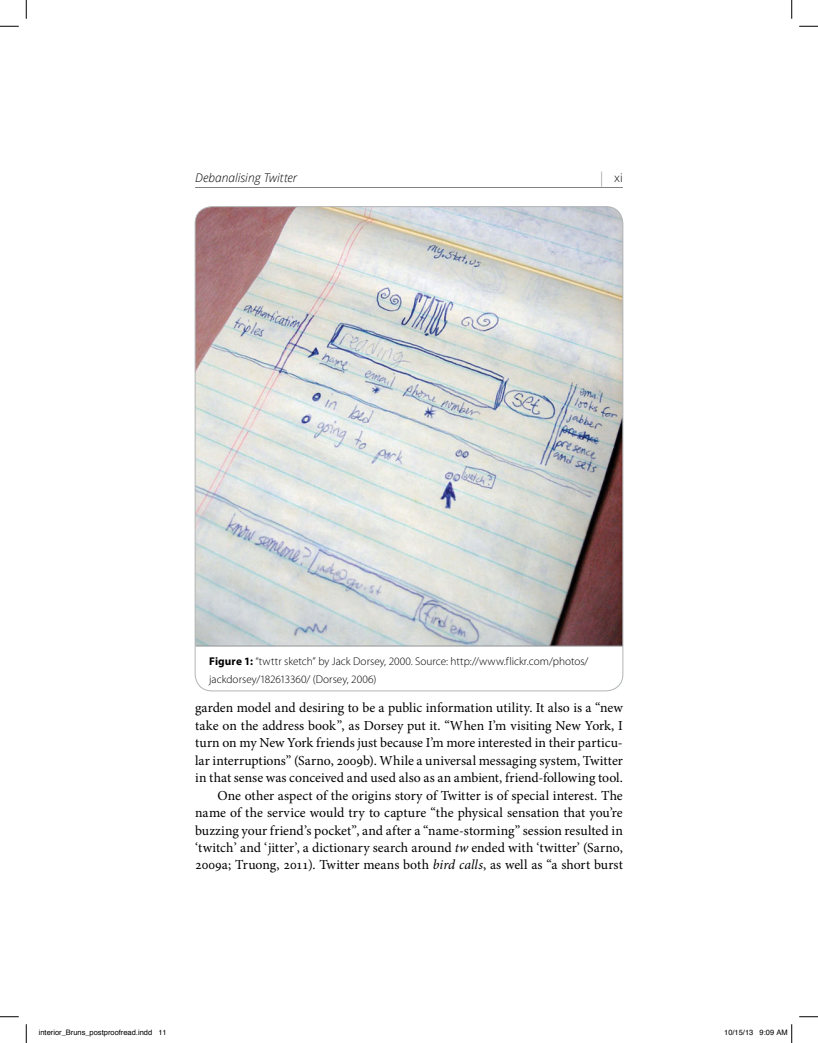
<style>
.page{position:relative;width:818px;height:1043px;background:#fff}
.page>*{position:absolute;margin:0;border:0;box-sizing:border-box;transform-origin:0 0}
.t1{font:13.75px/17.4px "Minion Pro";color:#000;text-align:right}
.t2{font:italic 300 11.88px "Open Sans";color:#000}
.t3{font:300 11.88px "Open Sans";color:#000}
.t4{font:300 11.25px/17.5px "Myriad Pro";letter-spacing:-.005em;color:#000}
.t5{font:7.5px "Helvetica";color:#000}
.s1{font-size:14.88px;color:#808285}
.s2{font-weight:700}
.s3{font-style:italic}
</style>
<div class="page">
<hr style="left:195px;top:187px;width:427px;height:1px;background:#808285">
<img style="left:195px;top:207px;width:427px;height:438px">
<hr style="left:196px;top:645px;width:426px;height:1px;background:#939598">
<svg style="left:0;top:25px;width:19px;height:2px"></svg>
<svg style="left:799px;top:25px;width:19px;height:2px"></svg>
<svg style="left:0;top:1016px;width:19px;height:1px"></svg>
<svg style="left:799px;top:1016px;width:19px;height:1px"></svg>
<svg style="left:25px;top:0;width:2px;height:19px"></svg>
<svg style="left:25px;top:1024px;width:2px;height:18px"></svg>
<svg style="left:791px;top:0;width:1px;height:19px"></svg>
<svg style="left:791px;top:1024px;width:1px;height:18px"></svg>
<p class="t2" style="left:195px;top:169px;width:104px">Debanalising Twitter</p>
<p class="t3" style="left:598px;top:169px;width:26px"><span class="s1">|</span> xi</p>
<p class="t4" style="left:209px;top:653px;width:381px"><span class="s2">Figure 1:</span> “twttr sketch” by Jack Dorsey, 2000. Source: http://www.flickr.com/photos/ jackdorsey/182613360/ (Dorsey, 2006)</p>
<p class="t1" style="left:195px;top:699px;width:429px">garden model and desiring to be a public information utility. It also is a “new take on the address book”, as Dorsey put it. “When I’m visiting New York, I turn on my New York friends just because I’m more interested in their particu&shy;lar interruptions” (Sarno, 2009b). While a universal messaging system, Twitter in that sense was conceived and used also as an ambient, friend-following tool.<br>One other aspect of the origins story of Twitter is of special interest. The name of the service would try to capture “the physical sensation that you’re buzzing your friend’s pocket”, and after a “name-storming” session resulted in ‘twitch’ and ‘jitter’, a dictionary search around <span class="s3">tw</span> ended with ‘twitter’ (Sarno, 2009a; Truong, 2011). Twitter means both <span class="s3">bird calls</span>, as well as “a short burst</p>
<p class="t5" style="left:39px;top:1027px;width:129px">interior_Bruns_postproofread.indd 11</p>
<p class="t5" style="left:724px;top:1027px;width:65px">10/15/13 9:09 AM</p>
</div>
